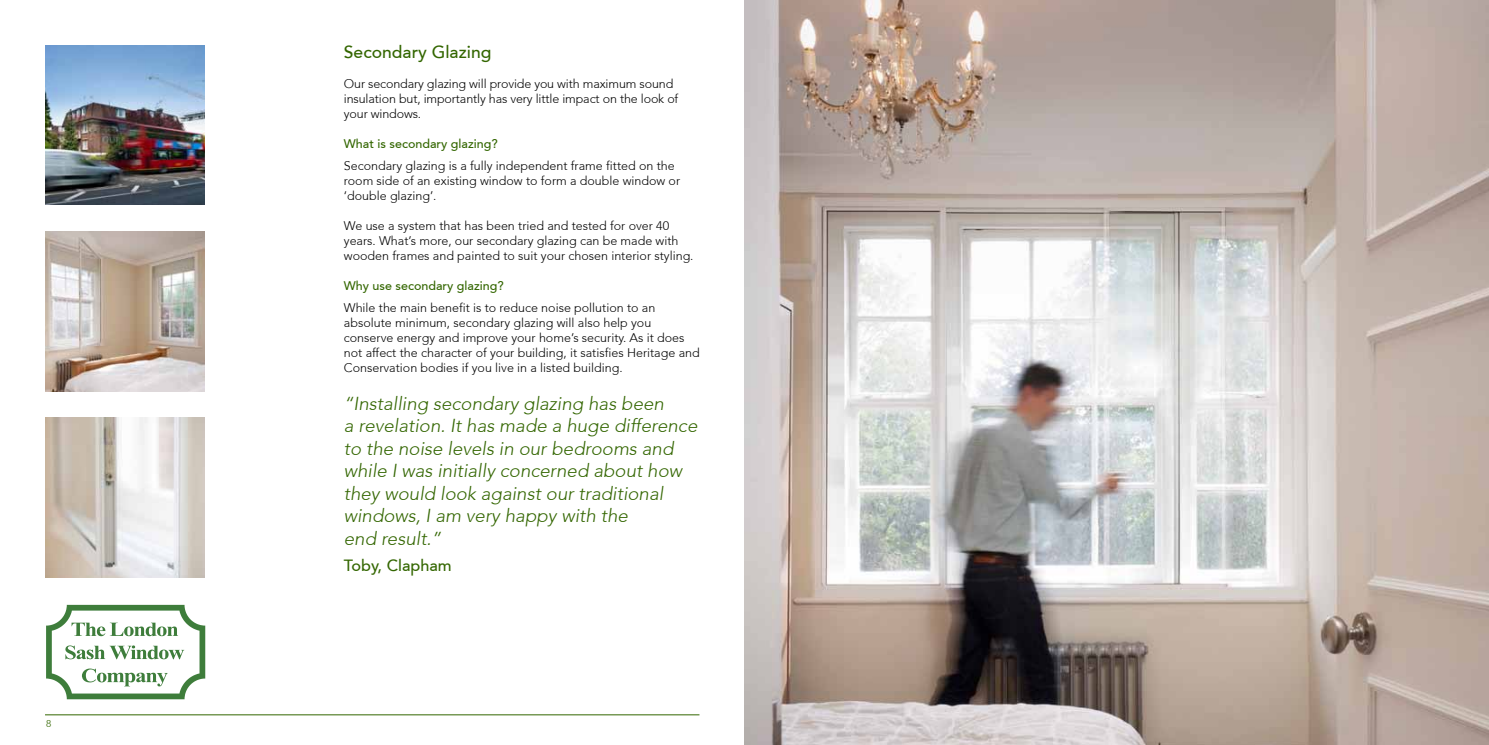
<style>
.page{position:relative;width:1489px;height:745px;background:#fff}
.page>*{position:absolute;margin:0;border:0;box-sizing:border-box;transform-origin:0 0}
.t1{font:italic 300 18.75px/22.5px "Avenir 35";color:#360}
.t2{font:500 17.5px "Avenir 65";color:#360}
.t3{font:500 16.25px "Avenir 65";color:#360}
.t4{font:300 12.5px/15px "Avenir 35";color:#000}
.t5{font:500 12.5px "Avenir 65";color:#360}
.t6{font:300 10px "Avenir 35";color:#360}
</style>
<div class="page">
<hr style="left:45px;top:714px;width:654px;height:1px;background:#360">
<img style="left:45px;top:45px;width:159px;height:159px">
<img style="left:45px;top:231px;width:159px;height:160px">
<img style="left:45px;top:417px;width:159px;height:159px">
<img style="left:744px;top:0;width:744px;height:744px">
<svg style="left:46px;top:604px;width:159px;height:94px"></svg>
<p class="t6" style="left:46px;top:717px;width:7px">8</p>
<h2 class="t2" style="left:344px;top:41px;width:149px">Secondary Glazing</h2>
<p class="t4" style="left:344px;top:76px;width:336px">Our secondary glazing will provide you with maximum sound insulation but, importantly has very little impact on the look of your windows.</p>
<p class="t5" style="left:344px;top:136px;width:155px">What is secondary glazing?</p>
<p class="t4" style="left:344px;top:158px;width:338px">Secondary glazing is a fully independent frame fitted on the room side of an existing window to form a double window or ‘double glazing’.</p>
<p class="t4" style="left:344px;top:218px;width:351px">We use a system that has been tried and tested for over 40 years. What’s more, our secondary glazing can be made with wooden frames and painted to suit your chosen interior styling.</p>
<p class="t5" style="left:344px;top:278px;width:161px">Why use secondary glazing?</p>
<p class="t4" style="left:344px;top:300px;width:357px">While the main benefit is to reduce noise pollution to an absolute minimum, secondary glazing will also help you conserve energy and improve your home’s security. As it does not affect the character of your building, it satisfies Heritage and Conservation bodies if you live in a listed building.</p>
<p class="t1" style="left:344px;top:392px;width:355px">“Installing secondary glazing has been<br>a revelation. It has made a huge difference to the noise levels in our bedrooms and while I was initially concerned about how they would look against our traditional windows, I am very happy with the<br>end result.”</p>
<h3 class="t3" style="left:344px;top:556px;width:109px">Toby, Clapham</h3>
</div>
